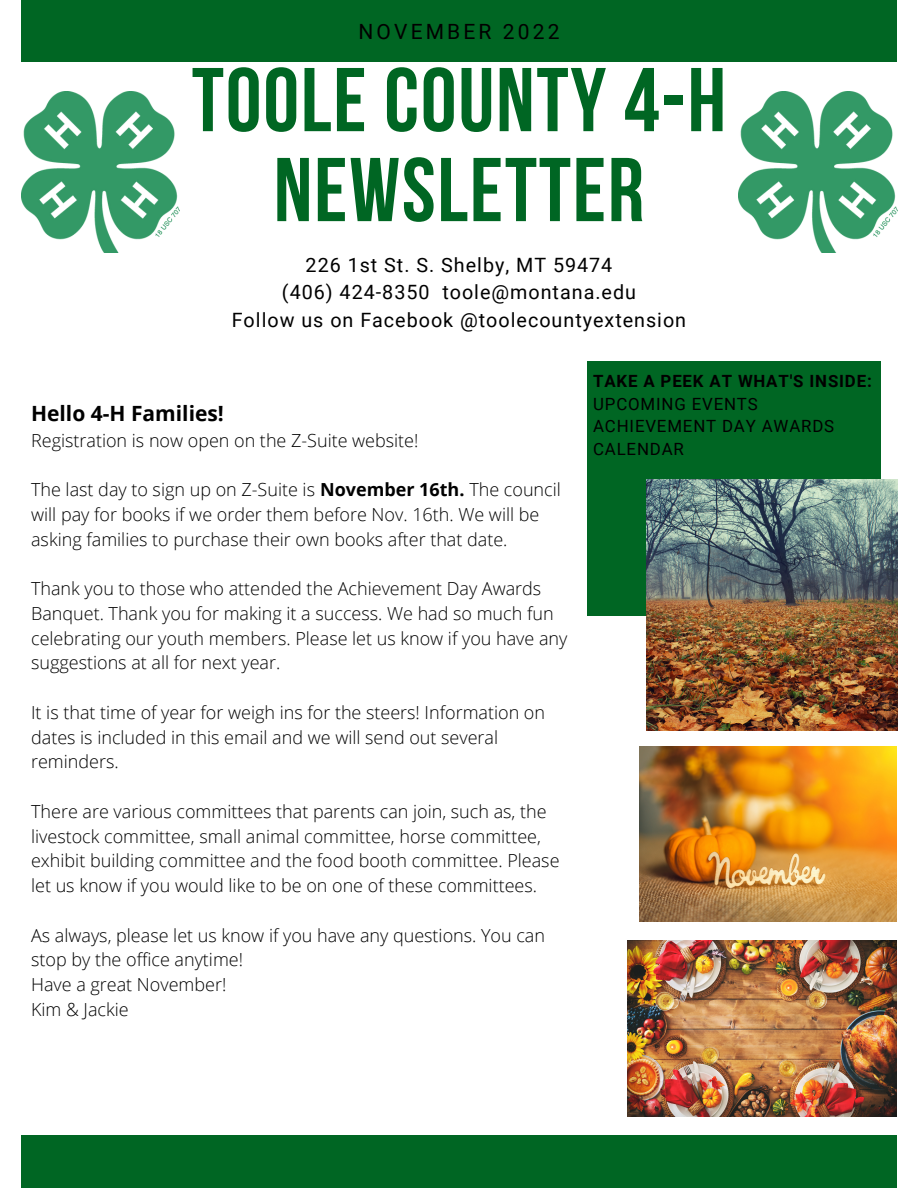
<style>
.page{position:relative;width:918px;height:1188px;background:#fff}
.page>*{position:absolute;margin:0;border:0;box-sizing:border-box;transform-origin:0 0}
.t1{font:700 90.3px/90px "Bebas Neue";letter-spacing:.02em;color:#006623;text-align:center}
.t2{font:700 21px "Open Sans";color:#000}
.t3{font:21px "Roboto";letter-spacing:.15em;color:#000}
.t4{font:19.8px/27.5px "Roboto";letter-spacing:.05em;color:#000;text-align:center}
.t5{font:300 18px/24.8px "Open Sans";color:#000}
.t6{font:16.8px/22.5px "Roboto";letter-spacing:.05em;color:#000}
.t7{font:700 16.8px "Roboto";letter-spacing:.05em;color:#000}
.s1{font-weight:700}
</style>
<div class="page">
<div style="left:587px;top:362px;width:293px;height:254px;background:#006623"></div>
<div style="left:21px;top:0;width:876px;height:62px;background:#006623"></div>
<div style="left:21px;top:1135px;width:876px;height:53px;background:#006623"></div>
<img style="left:21px;top:92px;width:159px;height:161px">
<img style="left:739px;top:92px;width:158px;height:161px">
<img style="left:646px;top:479px;width:251px;height:251px">
<img style="left:639px;top:747px;width:258px;height:174px">
<img style="left:628px;top:941px;width:269px;height:175px">
<p class="t3" style="left:358px;top:19px;width:203px">NOVEMBER 2022</p>
<h1 class="t1" style="left:192px;top:64px;width:536px">TOOLE COUNTY 4-H<br>NEWSLETTER</h1>
<p class="t4" style="left:232px;top:251px;width:456px">226 1st St. S. Shelby, MT 59474<br>(406) 424-8350 toole@montana.edu<br>Follow us on Facebook @toolecountyextension</p>
<p class="t2" style="left:31px;top:398px;width:194px">Hello 4-H Families!</p>
<p class="t5" style="left:31px;top:427px;width:389px">Registration is now open on the Z-Suite website!</p>
<p class="t5" style="left:31px;top:477px;width:531px">The last day to sign up on Z-Suite is <span class="s1">November 16th.</span> The council will pay for books if we order them before Nov. 16th. We will be asking families to purchase their own books after that date.</p>
<p class="t5" style="left:31px;top:576px;width:538px">Thank you to those who attended the Achievement Day Awards Banquet. Thank you for making it a success. We had so much fun celebrating our youth members. Please let us know if you have any suggestions at all for next year.</p>
<p class="t5" style="left:31px;top:699px;width:515px">It is that time of year for weigh ins for the steers! Information on dates is included in this email and we will send out several reminders.</p>
<p class="t5" style="left:31px;top:798px;width:530px">There are various committees that parents can join, such as, the livestock committee, small animal committee, horse committee, exhibit building committee and the food booth committee. Please let us know if you would like to be on one of these committees.</p>
<p class="t5" style="left:31px;top:922px;width:515px">As always, please let us know if you have any questions. You can stop by the office anytime!<br>Have a great November!<br>Kim &amp; Jackie</p>
<p class="t7" style="left:593px;top:372px;width:280px">TAKE A PEEK AT WHAT'S INSIDE:</p>
<p class="t6" style="left:593px;top:393px;width:243px">UPCOMING EVENTS<br>ACHIEVEMENT DAY AWARDS<br>CALENDAR</p>
</div>
